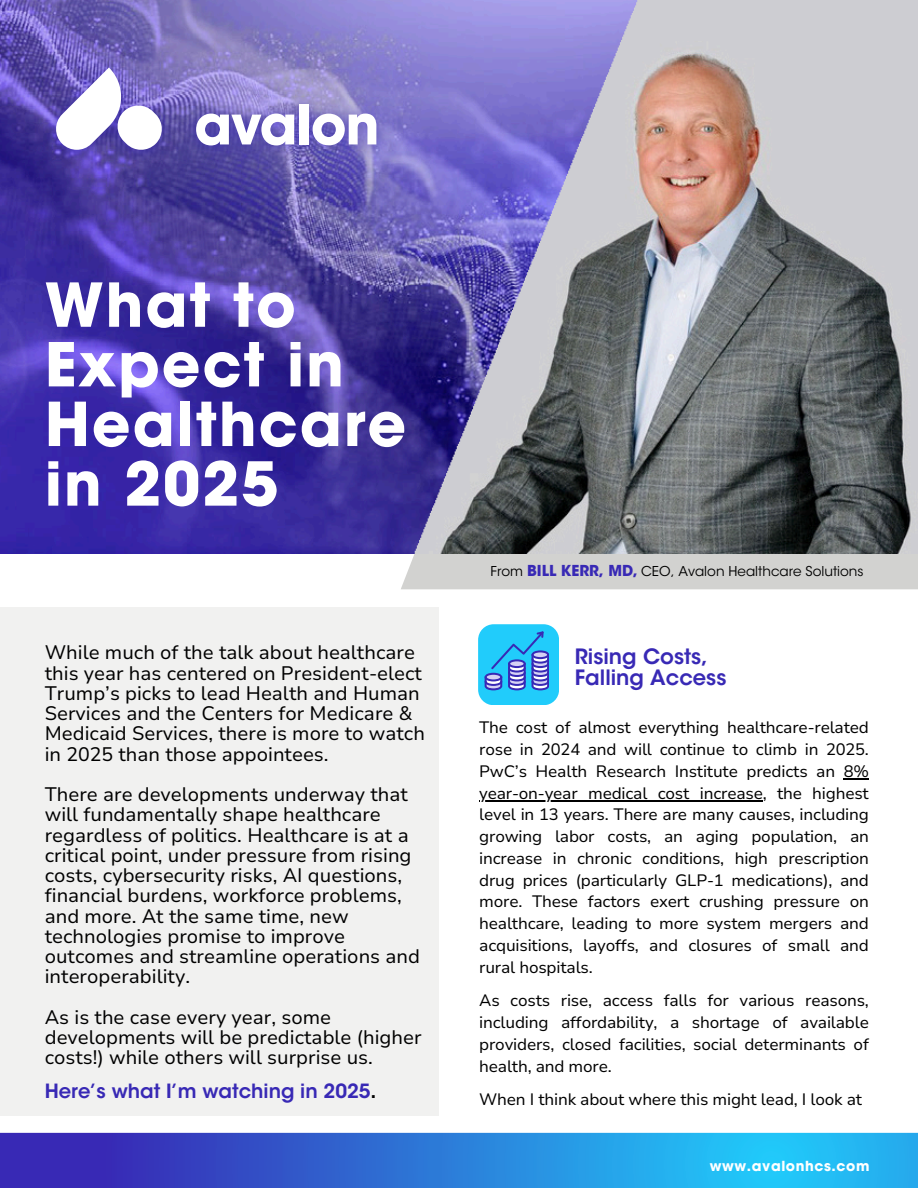
<style>
.page{position:relative;width:918px;height:1188px;background:#fff}
.page>*{position:absolute;margin:0;border:0;box-sizing:border-box;transform-origin:0 0}
.t1{font:700 60px/59.7px "ITC Avant Garde Std";letter-spacing:.03em;color:#fff}
.t2{font:600 21px/21.3px "ITC Avant Garde Std";color:#3829b5}
.t3{font:19.5px/20.2px "Nunito Sans 10 pt";color:#000}
.t4{font:600 19.5px "ITC Avant Garde Std";color:#3829b5}
.t5{font:16.5px/21.8px "Nunito Sans 10 pt";letter-spacing:-.01em;color:#000;text-align:justify}
.t6{font:700 15px "ITC Avant Garde Std";color:#3829b5}
.t7{font:700 13.8px "ITC Avant Garde Pro";letter-spacing:.045em;color:#fff}
.t8{font:13.5px "ITC Avant Garde Std";color:#000}
.s1{color:#000}
</style>
<div class="page">
<div style="left:401px;top:554px;width:517px;height:35px;background:#d2d2d0"></div>
<img style="left:0;top:0;width:918px;height:554px">
<img style="left:45px;top:57px;width:343px;height:104px">
<svg style="left:56px;top:67px;width:106px;height:83px"></svg>
<svg style="left:196px;top:114px;width:98px;height:31px"></svg>
<div style="left:300px;top:105px;width:9px;height:39px;background:#fff"></div>
<svg style="left:313px;top:114px;width:63px;height:31px"></svg>
<div style="left:0;top:607px;width:439px;height:519px;background:#f1f1f0"></div>
<img style="left:0;top:1117px;width:918px;height:71px">
<div style="left:478px;top:624px;width:81px;height:81px;background:#21ccfb;border-radius:16px"></div>
<svg style="left:485px;top:631px;width:64px;height:59px"></svg>
<hr style="left:844px;top:778px;width:25px;height:2px;background:#000">
<hr style="left:479px;top:800px;width:284px;height:2px;background:#000">
<p class="t1" style="left:45px;top:283px;width:363px">What to<br>Expect in<br>Healthcare in 2025</p>
<h4 class="t3" style="left:45px;top:643px;width:382px">While much of the talk about healthcare this year has centered on President-elect Trump’s picks to lead Health and Human Services and the Centers for Medicare &amp; Medicaid Services, there is more to watch in 2025 than those appointees.</h4>
<p class="t3" style="left:45px;top:785px;width:377px">There are developments underway that will fundamentally shape healthcare regardless of politics. Healthcare is at a critical point, under pressure from rising costs, cybersecurity risks, AI questions, financial burdens, workforce problems, and more. At the same time, new technologies promise to improve outcomes and streamline operations and interoperability.</p>
<h3 class="t3" style="left:45px;top:1007px;width:378px">As is the case every year, some developments will be predictable (higher costs!) while others will surprise us.</h3>
<h2 class="t4" style="left:45px;top:1084px;width:333px">Here’s what I’m watching in 2025<span class="s1">.</span></h2>
<p class="t8" style="left:491px;top:566px;width:34px">From</p>
<h1 class="t6" style="left:527px;top:565px;width:112px">BILL KERR, MD,</h1>
<p class="t8" style="left:641px;top:566px;width:224px">CEO, Avalon Healthcare Solutions</p>
<h3 class="t2" style="left:575px;top:648px;width:153px">Rising Costs,<br>Falling Access</h3>
<h3 class="t5" style="left:479px;top:717px;width:391px">The cost of almost everything healthcare-related rose in 2024 and will continue to climb in 2025.<br>PwC’s Health Research Institute predicts an 8%</h3>
<h2 class="t5" style="left:479px;top:782px;width:391px">year-on-year medical cost increase, the highest level in 13 years. There are many causes, including growing labor costs, an aging population, an increase in chronic conditions, high prescription drug prices (particularly GLP-1 medications), and more. These factors exert crushing pressure on healthcare, leading to more system mergers and acquisitions, layoffs, and closures of small and rural hospitals.</h2>
<h2 class="t5" style="left:479px;top:990px;width:391px">As costs rise, access falls for various reasons, including affordability, a shortage of available providers, closed facilities, social determinants of health, and more.</h2>
<p class="t5" style="left:479px;top:1089px;width:384px">When I think about where this might lead, I look at</p>
<h5 class="t7" style="left:710px;top:1160px;width:161px">www.avalonhcs.com</h5>
</div>
